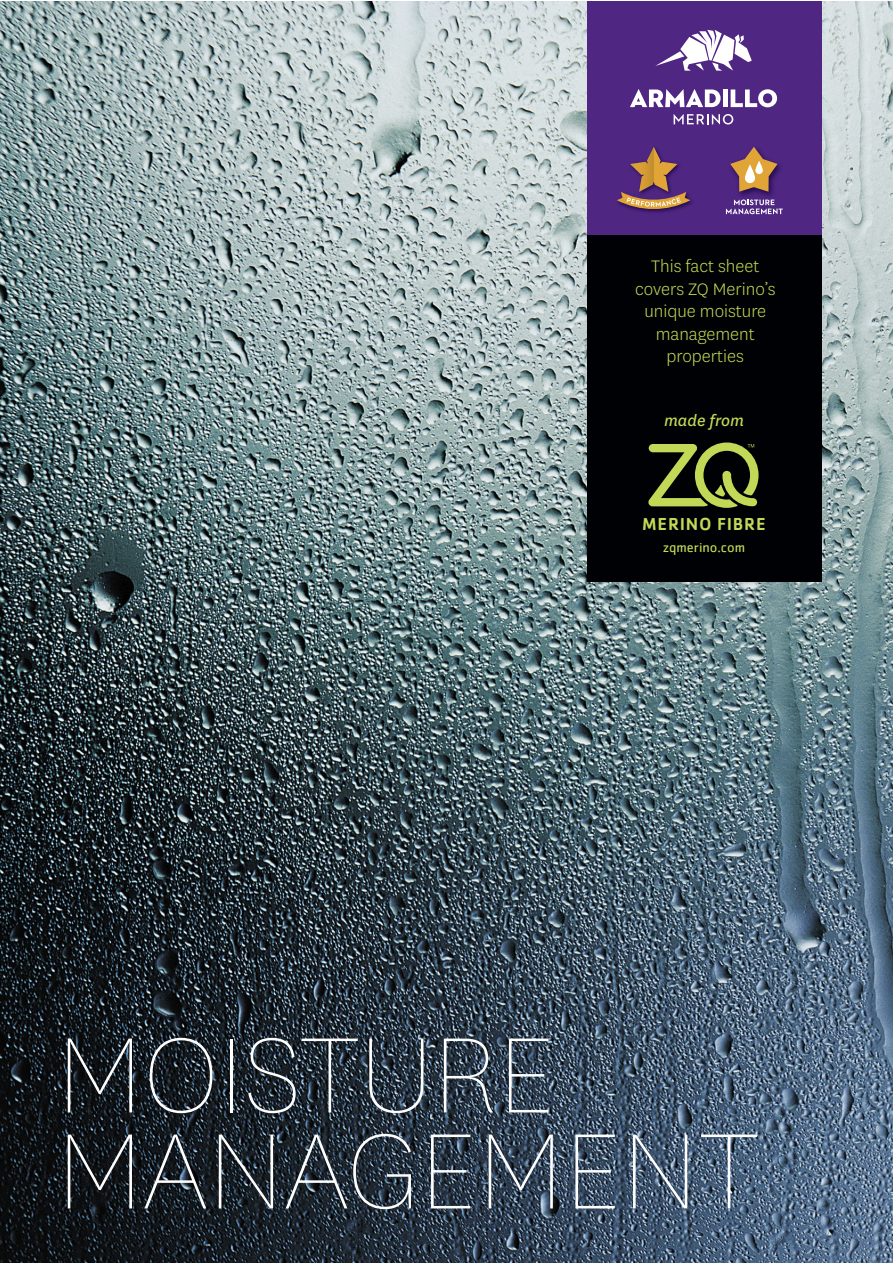
<style>
.page{position:relative;width:893px;height:1263px;background:#fff}
.page>*{position:absolute;margin:0;border:0;box-sizing:border-box;transform-origin:0 0}
.t1{font:100 125.4px/96px "National";color:#fff}
.t2{font:300 19.5px/22.5px "National";color:#c1d956;text-align:center}
.t3{font:500 18px "Cachet Pro";letter-spacing:.04em;color:#c1d956}
.t4{font:italic 18px "National";color:#c1d956}
.t5{font:14.1px "Cachet Pro";color:#c1d956}
</style>
<div class="page">
<img style="left:0;top:1px;width:892px;height:1262px">
<div style="left:587px;top:234px;width:234px;height:348px;background:#000104"></div>
<svg style="left:648px;top:442px;width:111px;height:66px"></svg>
<div style="left:587px;top:1px;width:234px;height:233px;background:#4f2682"></div>
<svg style="left:630px;top:89px;width:91px;height:18px"></svg>
<hr style="left:723px;top:89px;width:4px;height:18px;background:#fff">
<svg style="left:731px;top:89px;width:46px;height:18px"></svg>
<svg style="left:674px;top:114px;width:59px;height:10px"></svg>
<svg style="left:655px;top:30px;width:97px;height:41px"></svg>
<svg style="left:726px;top:201px;width:57px;height:13px"></svg>
<img style="left:734px;top:163px;width:46px;height:38px">
<svg style="left:730px;top:147px;width:47px;height:45px"></svg>
<svg style="left:745px;top:164px;width:10px;height:19px"></svg>
<svg style="left:755px;top:161px;width:8px;height:13px"></svg>
<svg style="left:617px;top:147px;width:73px;height:65px"></svg>
<p class="t2" style="left:635px;top:254px;width:142px">This fact sheet covers ZQ Merino’s unique moisture management properties</p>
<p class="t4" style="left:664px;top:409px;width:81px">made from</p>
<p class="t3" style="left:642px;top:513px;width:125px">MERINO FIBRE</p>
<p class="t5" style="left:663px;top:539px;width:84px">zqmerino.com</p>
<h1 class="t1" style="left:56px;top:1025px;width:704px">MOISTURE<br>MANAGEMENT</h1>
</div>
